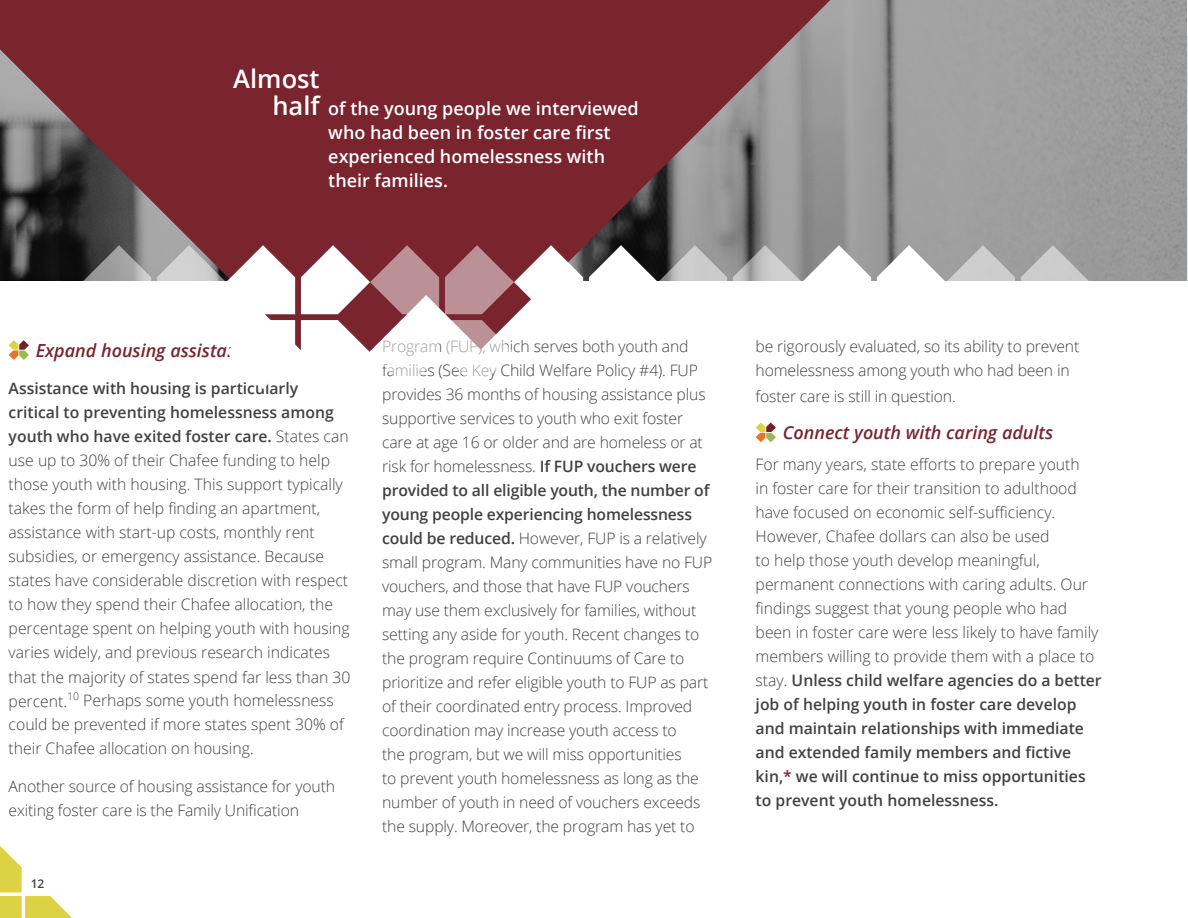
<style>
.page{position:relative;width:1188px;height:918px;background:#fff}
.page>*{position:absolute;margin:0;border:0;box-sizing:border-box;transform-origin:0 0}
.t1{font:600 25.5px/27px "Open Sans";color:#fff;text-align:right}
.t2{font:600 18px/24px "Open Sans";color:#fff}
.t3{font:italic 600 18px "Open Sans";color:#79242e}
.t4{font:300 15.75px/24px "Open Sans";letter-spacing:-.01em;color:#414042}
.t5{font:600 12px "Open Sans";color:#414042}
.s1{font-weight:600}
.s2{font-weight:600;color:#79242e}
</style>
<div class="page">
<svg style="left:756px;top:422px;width:20px;height:20px"></svg>
<svg style="left:0;top:846px;width:72px;height:72px"></svg>
<img style="left:830px;top:0;width:358px;height:37px">
<div style="left:0;top:37px;width:1188px;height:244px;background:#9e9e9e"></div>
<svg style="left:0;top:0;width:830px;height:360px;fill:#79242e"></svg>
<svg style="left:1021px;top:245px;width:68px;height:36px"></svg>
<svg style="left:733px;top:245px;width:138px;height:69px"></svg>
<svg style="left:877px;top:245px;width:138px;height:36px"></svg>
<svg style="left:589px;top:245px;width:138px;height:69px"></svg>
<svg style="left:445px;top:320px;width:69px;height:40px"></svg>
<svg style="left:445px;top:245px;width:138px;height:69px"></svg>
<svg style="left:301px;top:320px;width:138px;height:40px"></svg>
<svg style="left:226px;top:320px;width:69px;height:40px"></svg>
<svg style="left:301px;top:245px;width:138px;height:69px"></svg>
<svg style="left:82px;top:245px;width:69px;height:69px"></svg>
<svg style="left:157px;top:245px;width:138px;height:69px"></svg>
<h1 class="t1" style="left:233px;top:64px;width:88px">Almost half</h1>
<p class="t2" style="left:328px;top:96px;width:312px">of the young people we interviewed who had been in foster care first experienced homelessness with their families.</p>
<p class="t3" style="left:36px;top:338px;width:221px">Expand housing assistance</p>
<p class="t4" style="left:9px;top:376px;width:343px"><span class="s1">Assistance with housing is particularly critical to preventing homelessness among youth who have exited foster care.</span> States can use up to 30% of their Chafee funding to help those youth with housing. This support typically takes the form of help finding an apartment, assistance with start-up costs, monthly rent subsidies, or emergency assistance. Because states have considerable discretion with respect to how they spend their Chafee allocation, the percentage spent on helping youth with housing varies widely, and previous research indicates that the majority of states spend far less than 30 percent.<sup>10</sup> Perhaps some youth homelessness could be prevented if more states spent 30% of their Chafee allocation on housing.</p>
<p class="t4" style="left:9px;top:774px;width:328px">Another source of housing assistance for youth exiting foster care is the Family Unification</p>
<p class="t5" style="left:31px;top:876px;width:15px">12</p>
<p class="t4" style="left:382px;top:334px;width:332px">Program (FUP), which serves both youth and families (See Key Child Welfare Policy #4). FUP provides 36 months of housing assistance plus supportive services to youth who exit foster care at age 16 or older and are homeless or at risk for homelessness. <span class="s1">If FUP vouchers were provided to all eligible youth, the number of young people experiencing homelessness could be reduced.</span> However, FUP is a relatively small program. Many communities have no FUP vouchers, and those that have FUP vouchers may use them exclusively for families, without setting any aside for youth. Recent changes to the program require Continuums of Care to prioritize and refer eligible youth to FUP as part of their coordinated entry process. Improved coordination may increase youth access to<br>the program, but we will miss opportunities<br>to prevent youth homelessness as long as the number of youth in need of vouchers exceeds the supply. Moreover, the program has yet to</p>
<p class="t4" style="left:756px;top:334px;width:325px">be rigorously evaluated, so its ability to prevent homelessness among youth who had been in</p>
<p class="t4" style="left:756px;top:384px;width:202px">foster care is still in question.</p>
<p class="t3" style="left:783px;top:420px;width:272px">Connect youth with caring adults</p>
<p class="t4" style="left:756px;top:452px;width:348px">For many years, state efforts to prepare youth<br>in foster care for their transition to adulthood have focused on economic self-sufficiency.<br>However, Chafee dollars can also be used<br>to help those youth develop meaningful, permanent connections with caring adults. Our findings suggest that young people who had been in foster care were less likely to have family members willing to provide them with a place to stay. <span class="s1">Unless child welfare agencies do a better job of helping youth in foster care develop and maintain relationships with immediate and extended family members and fictive kin,</span><span class="s2">*</span> <span class="s1">we will continue to miss opportunities to prevent youth homelessness.</span></p>
</div>
